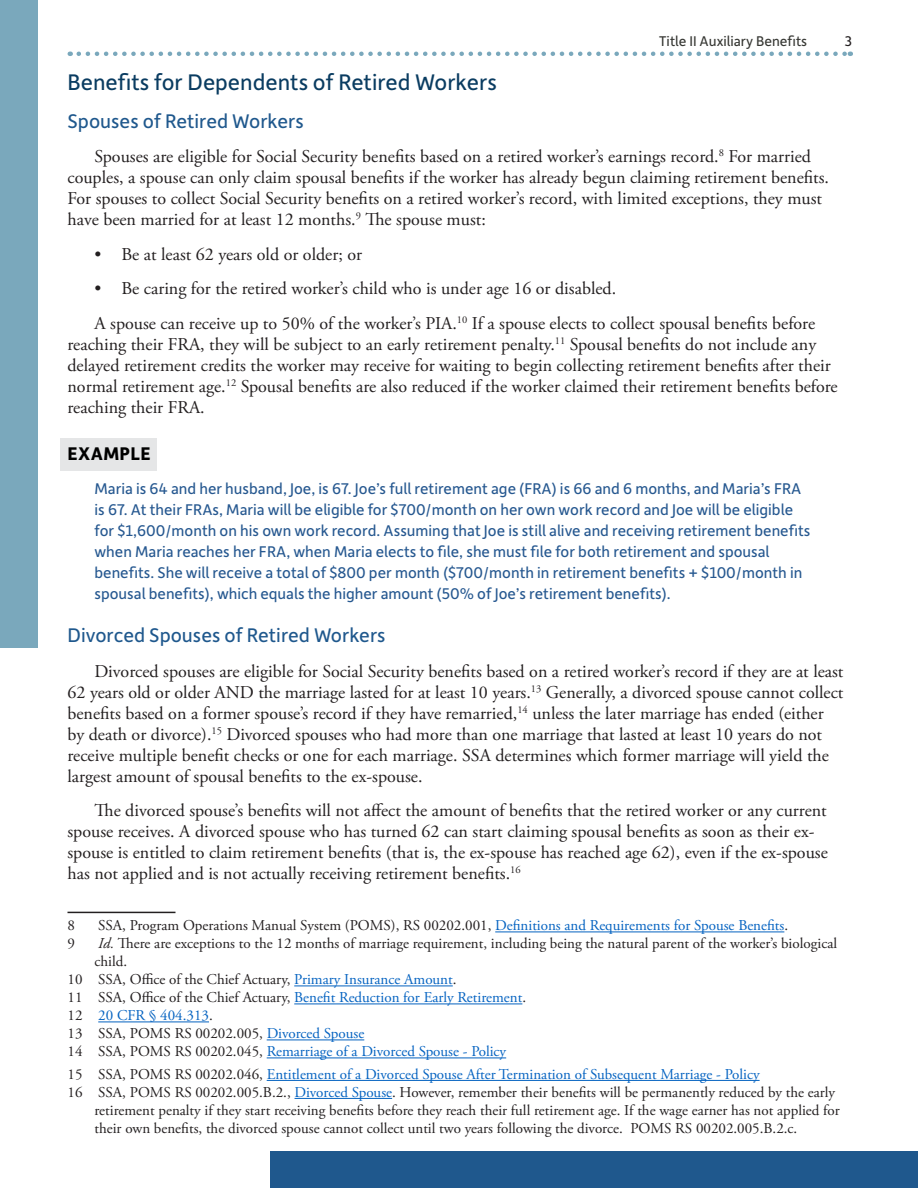
<style>
.page{position:relative;width:918px;height:1188px;background:#fff}
.page>*{position:absolute;margin:0;border:0;box-sizing:border-box;transform-origin:0 0}
.Section_Headers{font:24px "Depot New";color:#0a3c61}
.t1{font:21px "Depot New";color:#1f588d}
.Examples{font:700 19.5px "Depot New";letter-spacing:.02em;color:#000}
.Body_Text{font:18px/21px "Adobe Garamond Pro";color:#231f20}
.Examples_subtext{font:16.5px/21px "Depot New";color:#265890}
.Endnotes{font:15px/18px "Adobe Garamond Pro";color:#231f20}
.Endnotes-2{font:15px "Adobe Garamond Pro";color:#0563c1}
.t2{font:15px "Depot New";color:#373834}
.t3{font:15px "Depot New";color:#231f20}
.s1{color:#0563c1}
.s2{font-style:italic}
.s3{color:#231f20}
</style>
<div class="page">
<svg style="left:79px;top:52px;width:772px;height:4px"></svg>
<div style="left:0;top:0;width:38px;height:648px;background:#7aa8bc"></div>
<div style="left:270px;top:1151px;width:648px;height:37px;background:#1f588d"></div>
<div style="left:61px;top:438px;width:96px;height:33px;background:#e5e6e7"></div>
<hr style="left:68px;top:912px;width:108px;height:1px;background:#231f20">
<hr style="left:495px;top:932px;width:289px;height:1px;background:#0563c1">
<hr style="left:294px;top:986px;width:159px;height:1px;background:#0563c1">
<hr style="left:294px;top:1004px;width:228px;height:1px;background:#0563c1">
<hr style="left:98px;top:1022px;width:111px;height:1px;background:#0563c1">
<hr style="left:267px;top:1040px;width:97px;height:1px;background:#0563c1">
<hr style="left:267px;top:1058px;width:239px;height:1px;background:#0563c1">
<hr style="left:267px;top:1080px;width:493px;height:1px;background:#0563c1">
<hr style="left:295px;top:1098px;width:97px;height:1px;background:#0563c1">
<p class="t2" style="left:659px;top:31px;width:150px">Title II Auxiliary Benefits</p>
<p class="t3" style="left:845px;top:31px;width:9px">3</p>
<p class="Section_Headers" style="left:68px;top:67px;width:431px">Benefits for Dependents of Retired Workers</p>
<p class="t1" style="left:68px;top:107px;width:238px">Spouses of Retired Workers</p>
<p class="Body_Text" style="left:68px;top:147px;width:763px;text-indent:27px">Spouses are eligible for Social Security benefits based on a retired worker’s earnings record.<sup>8</sup> For married couples, a spouse can only claim spousal benefits if the worker has already begun claiming retirement benefits.<br>For spouses to collect Social Security benefits on a retired worker’s record, with limited exceptions, they must have been married for at least 12 months.<sup>9</sup> The spouse must:</p>
<p class="Body_Text" style="left:94px;top:244px;width:269px">• Be at least 62 years old or older; or</p>
<p class="Body_Text" style="left:94px;top:279px;width:523px">• Be caring for the retired worker’s child who is under age 16 or disabled.</p>
<p class="Body_Text" style="left:68px;top:313px;width:772px;text-indent:27px">A spouse can receive up to 50% of the worker’s PIA.<sup>10</sup> If a spouse elects to collect spousal benefits before reaching their FRA, they will be subject to an early retirement penalty.<sup>11</sup> Spousal benefits do not include any delayed retirement credits the worker may receive for waiting to begin collecting retirement benefits after their normal retirement age.<sup>12</sup> Spousal benefits are also reduced if the worker claimed their retirement benefits before reaching their FRA.</p>
<p class="Examples" style="left:68px;top:441px;width:85px">EXAMPLE</p>
<p class="Examples_subtext" style="left:94px;top:478px;width:717px">Maria is 64 and her husband, Joe, is 67. Joe’s full retirement age (FRA) is 66 and 6 months, and Maria’s FRA is 67. At their FRAs, Maria will be eligible for $700/month on her own work record and Joe will be eligible for $1,600/month on his own work record. Assuming that Joe is still alive and receiving retirement benefits when Maria reaches her FRA, when Maria elects to file, she must file for both retirement and spousal benefits. She will receive a total of $800 per month ($700/month in retirement benefits + $100/month in spousal benefits), which equals the higher amount (50% of Joe’s retirement benefits).</p>
<p class="t1" style="left:68px;top:622px;width:320px">Divorced Spouses of Retired Workers</p>
<p class="Body_Text" style="left:68px;top:661px;width:778px;text-indent:27px">Divorced spouses are eligible for Social Security benefits based on a retired worker’s record if they are at least 62 years old or older AND the marriage lasted for at least 10 years.<sup>13</sup> Generally, a divorced spouse cannot collect benefits based on a former spouse’s record if they have remarried,<sup>14</sup> unless the later marriage has ended (either by death or divorce).<sup>15</sup> Divorced spouses who had more than one marriage that lasted at least 10 years do not receive multiple benefit checks or one for each marriage. SSA determines which former marriage will yield the largest amount of spousal benefits to the ex-spouse.</p>
<p class="Body_Text" style="left:68px;top:801px;width:762px;text-indent:27px">The divorced spouse’s benefits will not affect the amount of benefits that the retired worker or any current spouse receives. A divorced spouse who has turned 62 can start claiming spousal benefits as soon as their ex&shy;spouse is entitled to claim retirement benefits (that is, the ex-spouse has reached age 62), even if the ex-spouse has not applied and is not actually receiving retirement benefits.<sup>16</sup></p>
<p class="Endnotes" style="left:68px;top:917px;width:9px">8</p>
<p class="Endnotes" style="left:98px;top:917px;width:691px">SSA, Program Operations Manual System (POMS), RS 00202.001, <span class="s1">Definitions and Requirements for Spouse Benefits</span>.</p>
<p class="Endnotes" style="left:68px;top:935px;width:9px">9</p>
<p class="Endnotes" style="left:94px;top:935px;width:744px"><span class="s2">Id.</span> There are exceptions to the 12 months of marriage requirement, including being the natural parent of the worker’s biological child.</p>
<p class="Endnotes" style="left:68px;top:971px;width:391px">10 SSA, Office of the Chief Actuary, <span class="s1">Primary Insurance Amount</span>.</p>
<p class="Endnotes-2" style="left:68px;top:989px;width:460px"><span class="s3">11 SSA, Office of the Chief Actuary,</span> Benefit Reduction for Early Retirement<span class="s3">.</span></p>
<p class="Endnotes-2" style="left:68px;top:1007px;width:147px"><span class="s3">12</span> 20 CFR § 404.313<span class="s3">.</span></p>
<p class="Endnotes" style="left:68px;top:1025px;width:298px">13 SSA, POMS RS 00202.005, <span class="s1">Divorced Spouse</span></p>
<p class="Endnotes-2" style="left:68px;top:1043px;width:440px"><span class="s3">14 SSA, POMS RS 00202.045,</span> Remarriage of a Divorced Spouse - Policy</p>
<p class="Endnotes-2" style="left:68px;top:1065px;width:694px"><span class="s3">15 SSA, POMS RS 00202.046,</span> Entitlement of a Divorced Spouse After Termination of Subsequent Marriage - Policy</p>
<p class="Endnotes" style="left:94px;top:1084px;width:747px;text-indent:-27px">16 SSA, POMS RS 00202.005.B.2., <span class="s1">Divorced Spouse</span>. However, remember their benefits will be permanently reduced by the early retirement penalty if they start receiving benefits before they reach their full retirement age. If the wage earner has not applied for their own benefits, the divorced spouse cannot collect until two years following the divorce. POMS RS 00202.005.B.2.c.</p>
</div>
